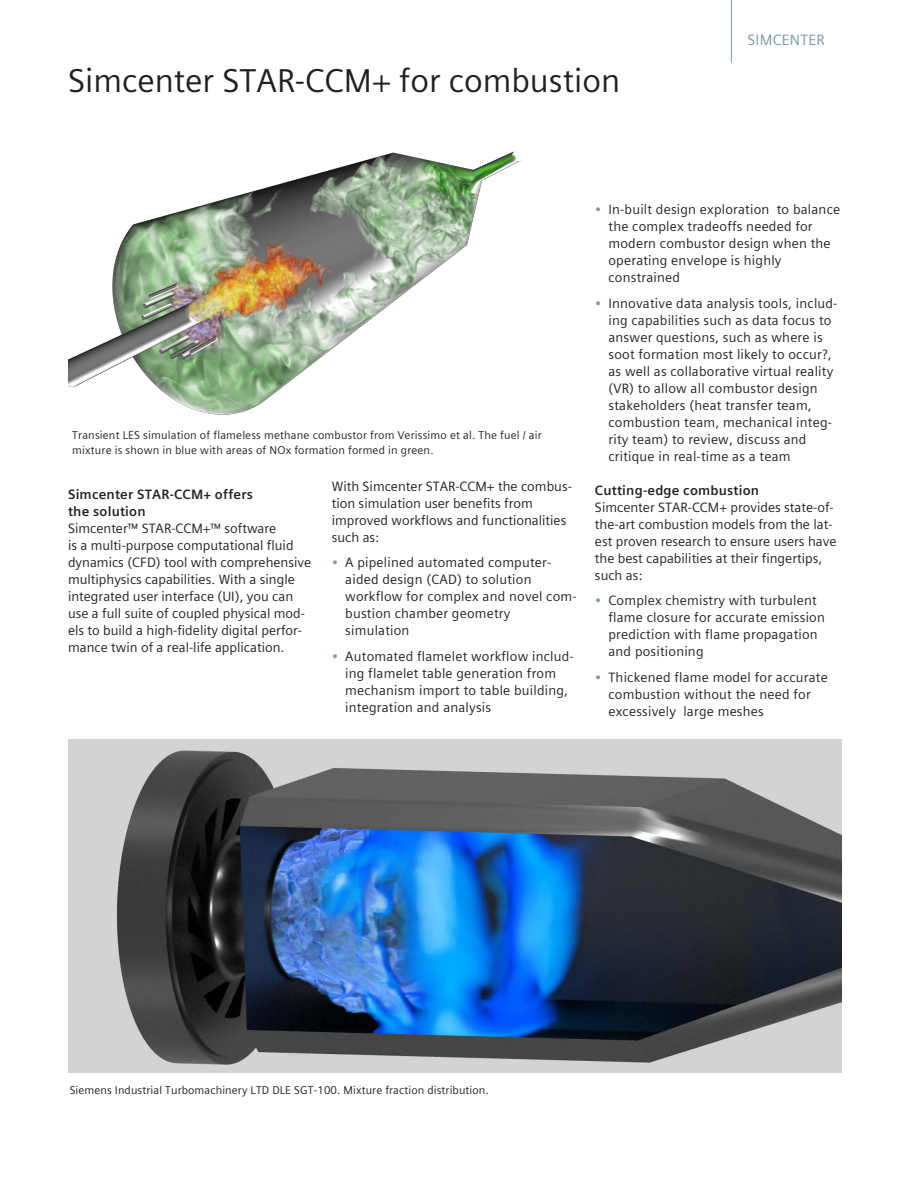
<style>
.page{position:relative;width:918px;height:1188px;background:#fff}
.page>*{position:absolute;margin:0;border:0;box-sizing:border-box;transform-origin:0 0}
.Page_2_Heading_22pt{font:33px "Siemens Sans Global";color:#231f20}
.Product_tab___10pt_0{font:15px "Siemens Sans Global";letter-spacing:.015em;color:#7b99a9}
.Body_Text_Blk__9pt_4{font:13.5px/17px "Siemens Sans Global";letter-spacing:.015em;color:#231f20}
.Body_Subhead_Blk__9p{font:700 13.5px/17px "Siemens Sans Global";letter-spacing:.015em;color:#231f20}
.Caption__7_5pt_130{font:11.25px/14.7px "Siemens Sans Global";letter-spacing:.015em;color:#231f20}
.s1{color:#7b99a9}
</style>
<div class="page">
<hr style="left:731px;top:0;width:1px;height:63px;background:#7b99a9">
<img style="left:68px;top:151px;width:453px;height:264px">
<img style="left:68px;top:740px;width:773px;height:332px">
<p class="Page_2_Heading_22pt" style="left:68px;top:56px;width:554px">Simcenter STAR-CCM+ for combustion</p>
<p class="Product_tab___10pt_0" style="left:748px;top:29px;width:79px">SIMCENTER</p>
<p class="Caption__7_5pt_130" style="left:72px;top:428px;width:471px">Transient LES simulation of flameless methane combustor from Verissimo et al. The fuel / air mixture is shown in blue with areas of NOx formation formed in green.</p>
<p class="Body_Subhead_Blk__9p" style="left:68px;top:486px;width:186px">Simcenter STAR-CCM+ offers the solution</p>
<p class="Body_Text_Blk__9pt_4" style="left:68px;top:520px;width:245px">Simcenter™ STAR-CCM+™ software<br>is a multi-purpose computational fluid dynamics (CFD) tool with comprehensive multiphysics capabilities. With a single integrated user interface (UI), you can use a full suite of coupled physical mod&shy;els to build a high-fidelity digital perfor&shy;mance twin of a real-life application.</p>
<p class="Body_Text_Blk__9pt_4" style="left:332px;top:478px;width:242px">With Simcenter STAR-CCM+ the combus&shy;tion simulation user benefits from improved workflows and functionalities such as:</p>
<p class="Body_Text_Blk__9pt_4" style="left:345px;top:554px;width:233px;text-indent:-14px"><span class="s1">•</span> A pipelined automated computer&shy;aided design (CAD) to solution workflow for complex and novel com&shy;bustion chamber geometry simulation</p>
<p class="Body_Text_Blk__9pt_4" style="left:345px;top:648px;width:230px;text-indent:-14px"><span class="s1">•</span> Automated flamelet workflow includ&shy;ing flamelet table generation from mechanism import to table building, integration and analysis</p>
<p class="Body_Text_Blk__9pt_4" style="left:608px;top:201px;width:233px;text-indent:-14px"><span class="s1">•</span> In-built design exploration to balance the complex tradeoffs needed for modern combustor design when the operating envelope is highly constrained</p>
<p class="Body_Text_Blk__9pt_4" style="left:608px;top:294px;width:231px;text-indent:-14px"><span class="s1">•</span> Innovative data analysis tools, includ&shy;ing capabilities such as data focus to answer questions, such as where is soot formation most likely to occur?, as well as collaborative virtual reality (VR) to allow all combustor design stakeholders (heat transfer team, combustion team, mechanical integ&shy;rity team) to review, discuss and critique in real-time as a team</p>
<p class="Body_Subhead_Blk__9p" style="left:595px;top:482px;width:166px">Cutting-edge combustion</p>
<p class="Body_Text_Blk__9pt_4" style="left:595px;top:499px;width:243px">Simcenter STAR-CCM+ provides state-of&shy;the-art combustion models from the lat&shy;est proven research to ensure users have the best capabilities at their fingertips, such as:</p>
<p class="Body_Text_Blk__9pt_4" style="left:608px;top:592px;width:218px;text-indent:-14px"><span class="s1">•</span> Complex chemistry with turbulent flame closure for accurate emission prediction with flame propagation and positioning</p>
<p class="Body_Text_Blk__9pt_4" style="left:608px;top:669px;width:221px;text-indent:-14px"><span class="s1">•</span> Thickened flame model for accurate combustion without the need for excessively large meshes</p>
<p class="Caption__7_5pt_130" style="left:70px;top:1083px;width:421px">Siemens Industrial Turbomachinery LTD DLE SGT-100. Mixture fraction distribution.</p>
</div>
